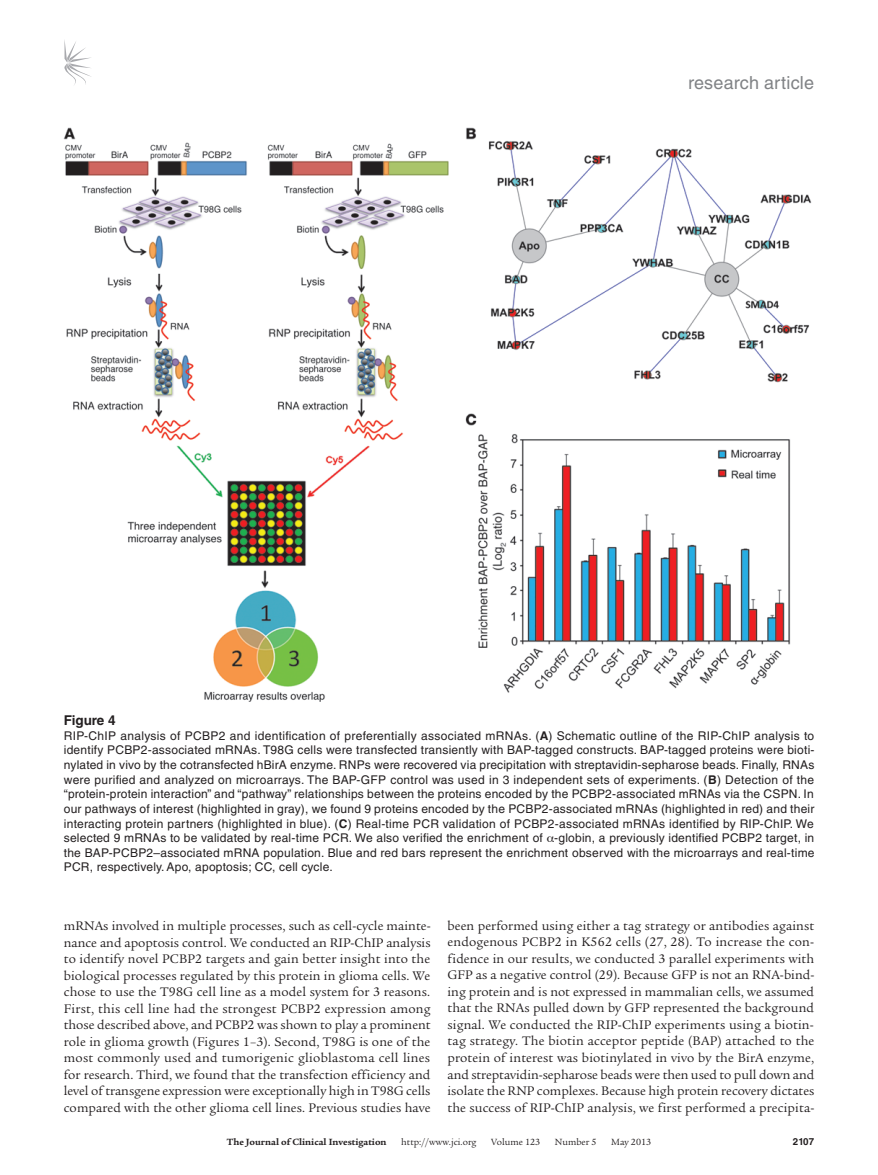
<style>
.page{position:relative;width:878px;height:1175px;background:#fff}
.page>*{position:absolute;margin:0;border:0;box-sizing:border-box;transform-origin:0 0}
.t1{font:18px "Helvetica LT Std";letter-spacing:.01em;color:#808285}
.t2{font:13.5px/16.5px "Legacy Serif Std";letter-spacing:.005em;color:#231f20;text-align:justify}
.t3{font:700 13.5px "Helvetica LT Std";color:#231f20}
.t4{font:12px/14.7px "Helvetica LT Std";letter-spacing:.02em;color:#231f20;text-align:justify}
.t5{font:9.75px "Legacy Serif Std";color:#231f20}
.t6{font:700 9.75px "Legacy Serif Std";color:#231f20}
.t7{font:700 9.75px "Helvetica LT Std";color:#231f20}
.s1{font-weight:700}
</style>
<div class="page">
<svg style="left:64px;top:40px;width:27px;height:45px"></svg>
<img style="left:64px;top:127px;width:748px;height:574px">
<h1 class="t1" style="left:688px;top:73px;width:127px">research article</h1>
<p class="t3" style="left:64px;top:712px;width:53px">Figure 4</p>
<p class="t4" style="left:64px;top:728px;width:752px">RIP-ChIP analysis of PCBP2 and identification of preferentially associated mRNAs. (<span class="s1">A</span>) Schematic outline of the RIP-ChIP analysis to identify PCBP2-associated mRNAs. T98G cells were transfected transiently with BAP-tagged constructs. BAP-tagged proteins were bioti&shy;nylated in vivo by the cotransfected hBirA enzyme. RNPs were recovered via precipitation with streptavidin-sepharose beads. Finally, RNAs were purified and analyzed on microarrays. The BAP-GFP control was used in 3 independent sets of experiments. (<span class="s1">B</span>) Detection of the “protein-protein interaction” and “pathway” relationships between the proteins encoded by the PCBP2-associated mRNAs via the CSPN. In our pathways of interest (highlighted in gray), we found 9 proteins encoded by the PCBP2-associated mRNAs (highlighted in red) and their interacting protein partners (highlighted in blue). (<span class="s1">C</span>) Real-time PCR validation of PCBP2-associated mRNAs identified by RIP-ChIP. We selected 9 mRNAs to be validated by real-time PCR. We also verified the enrichment of -globin, a previously identified PCBP2 target, in the BAP-PCBP2–associated mRNA population. Blue and red bars represent the enrichment observed with the microarrays and real-time PCR, respectively. Apo, apoptosis; CC, cell cycle.</p>
<p class="t2" style="left:64px;top:917px;width:368px">mRNAs involved in multiple processes, such as cell-cycle mainte&shy;nance and apoptosis control. We conducted an RIP-ChIP analysis to identify novel PCBP2 targets and gain better insight into the biological processes regulated by this protein in glioma cells. We chose to use the T98G cell line as a model system for 3 reasons.<br>First, this cell line had the strongest PCBP2 expression among those described above, and PCBP2 was shown to play a prominent role in glioma growth (Figures 1–3). Second, T98G is one of the most commonly used and tumorigenic glioblastoma cell lines for research. Third, we found that the transfection efficiency and level of transgene expression were exceptionally high in T98G cells compared with the other glioma cell lines. Previous studies have</p>
<p class="t2" style="left:447px;top:917px;width:368px">been performed using either a tag strategy or antibodies against endogenous PCBP2 in K562 cells (27, 28). To increase the con&shy;fidence in our results, we conducted 3 parallel experiments with GFP as a negative control (29). Because GFP is not an RNA-bind&shy;ing protein and is not expressed in mammalian cells, we assumed that the RNAs pulled down by GFP represented the background signal. We conducted the RIP-ChIP experiments using a biotin&shy;tag strategy. The biotin acceptor peptide (BAP) attached to the protein of interest was biotinylated in vivo by the BirA enzyme, and streptavidin-sepharose beads were then used to pull down and isolate the RNP complexes. Because high protein recovery dictates the success of RIP-ChIP analysis, we first performed a precipita-</p>
<p class="t6" style="left:227px;top:1135px;width:161px">The Journal of Clinical Investigation</p>
<p class="t5" style="left:401px;top:1136px;width:77px">http://www.jci.org</p>
<p class="t5" style="left:491px;top:1136px;width:50px">Volume 123</p>
<p class="t5" style="left:555px;top:1136px;width:43px">Number 5</p>
<p class="t5" style="left:611px;top:1136px;width:41px">May 2013</p>
<p class="t7" style="left:793px;top:1135px;width:23px">2107</p>
</div>
